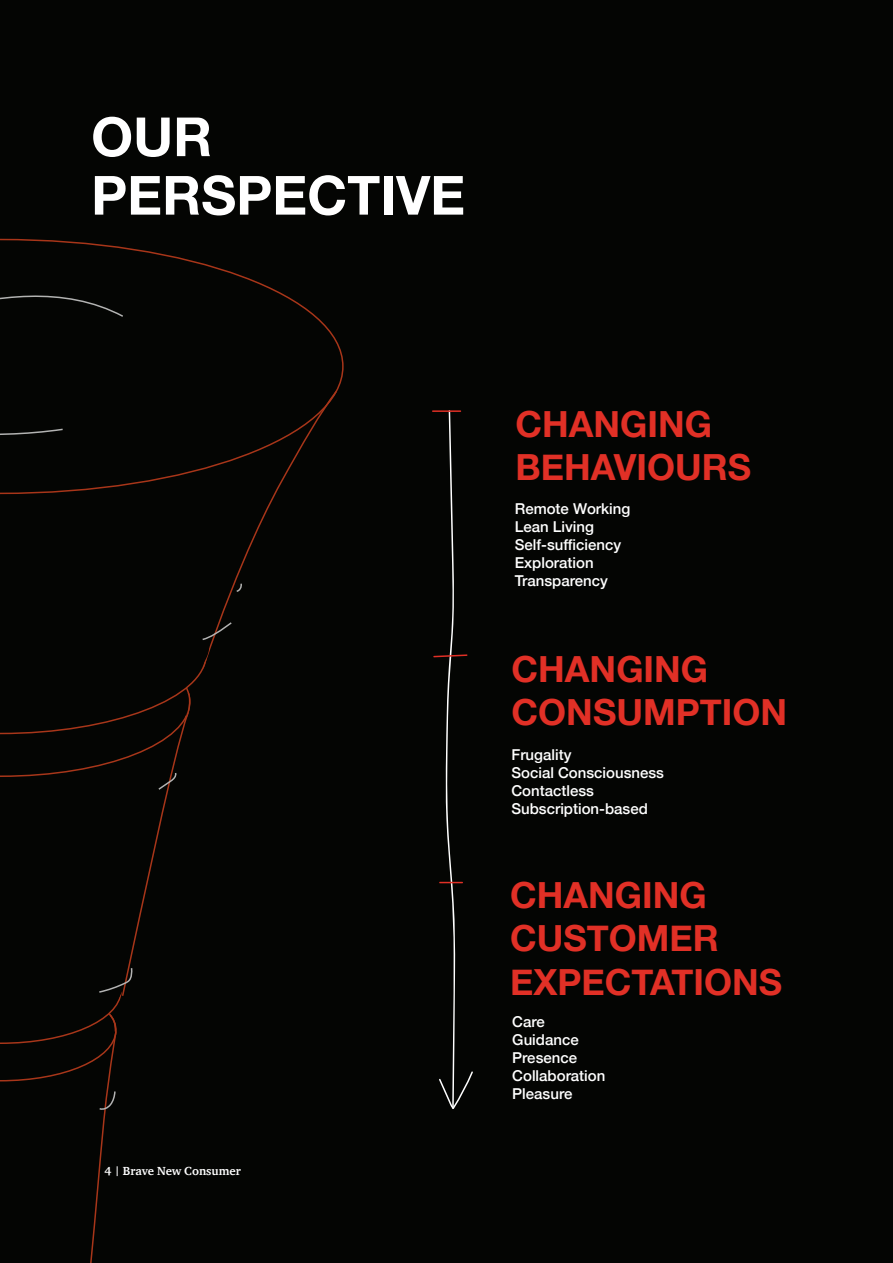
<style>
.page{position:relative;width:893px;height:1263px;background:#040503}
.page>*{position:absolute;margin:0;border:0;box-sizing:border-box;transform-origin:0 0}
.t1{font:700 54px/58.5px "Helvetica Neue";color:#fff}
.t2{font:700 36px/43.2px "Helvetica Neue";color:#e13026}
.t3{font:500 15px/18px "Helvetica Neue";color:#fff}
.t4{font:700 12px "ITC Charter Com";color:#fff}
</style>
<div class="page">
<svg style="left:432px;top:410px;width:41px;height:699px"></svg>
<svg style="left:0;top:239px;width:344px;height:151px"></svg>
<svg style="left:0;top:389px;width:338px;height:874px"></svg>
<svg style="left:0;top:285px;width:125px;height:33px"></svg>
<h1 class="t1" style="left:91px;top:109px;width:376px">OUR<br>PERSPECTIVE</h1>
<p class="t4" style="left:105px;top:1163px;width:138px">4 Brave New Consumer</p>
<h2 class="t2" style="left:515px;top:403px;width:237px">CHANGING<br>BEHAVIOURS</h2>
<p class="t3" style="left:515px;top:498px;width:117px">Remote Working<br>Lean Living<br>Self-sufficiency<br>Exploration<br>Transparency</p>
<h2 class="t2" style="left:512px;top:648px;width:277px">CHANGING<br>CONSUMPTION</h2>
<p class="t3" style="left:511px;top:744px;width:154px">Frugality<br>Social Consciousness<br>Contactless<br>Subscription-based</p>
<h2 class="t2" style="left:510px;top:875px;width:274px">CHANGING<br>CUSTOMER<br>EXPECTATIONS</h2>
<p class="t3" style="left:512px;top:1011px;width:95px">Care<br>Guidance<br>Presence<br>Collaboration<br>Pleasure</p>
</div>
